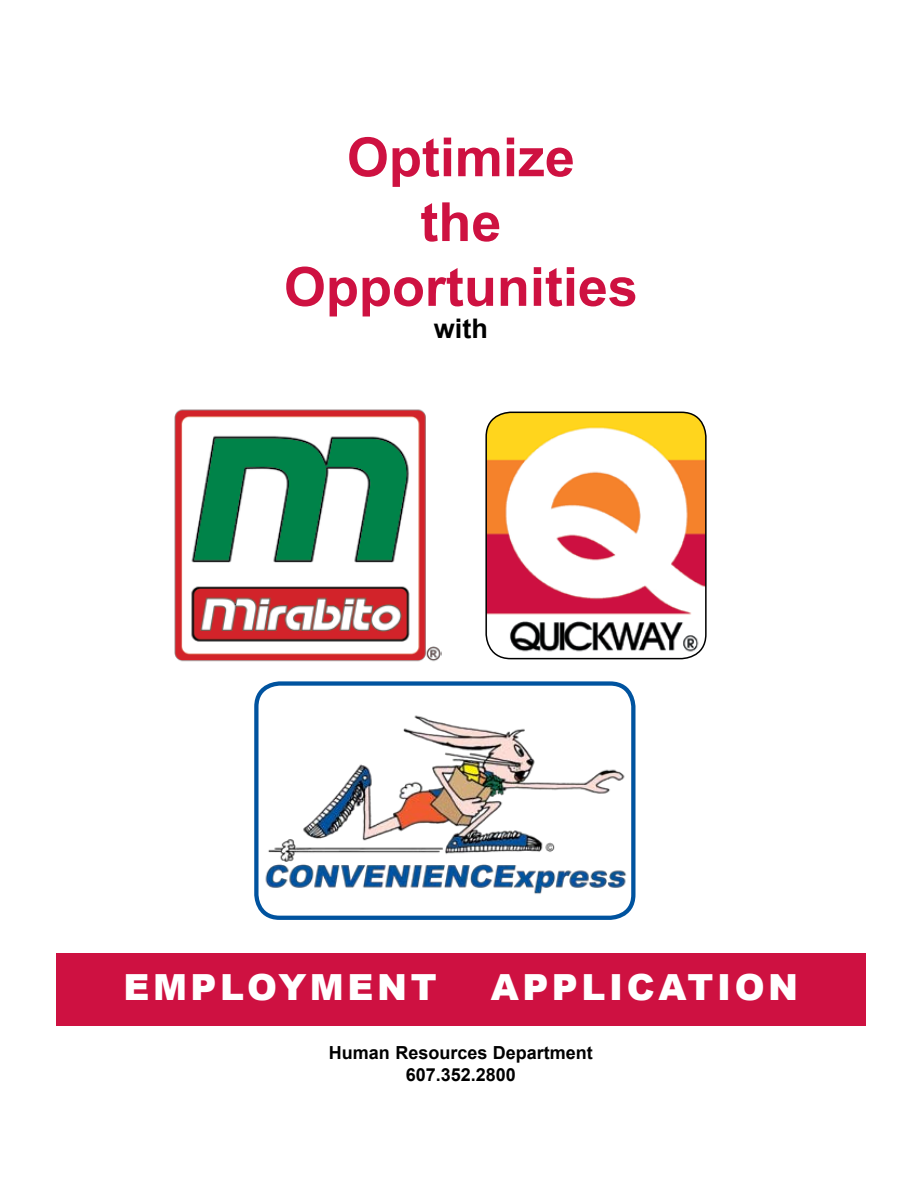
<style>
.page{position:relative;width:918px;height:1188px;background:#fff}
.page>*{position:absolute;margin:0;border:0;box-sizing:border-box;transform-origin:0 0}
.t1{font:700 54px "Arial";color:#ce1141}
.t2{font:900 36px "Arial";letter-spacing:.1em;color:#fff}
.t3{font:700 27px "Arial";color:#000}
.t4{font:700 18px "Arial";color:#000}
</style>
<div class="page">
<div style="left:56px;top:953px;width:810px;height:73px;background:#ce1141"></div>
<img style="left:486px;top:412px;width:220px;height:247px">
<div style="left:485px;top:412px;width:222px;height:247px;border:2px solid #000;border-radius:24px"></div>
<img style="left:174px;top:409px;width:268px;height:253px">
<img style="left:259px;top:715px;width:372px;height:189px">
<div style="left:254px;top:681px;width:382px;height:239px;border:4px solid #00539f;border-radius:23px"></div>
<p class="t1" style="left:347px;top:122px;width:230px">Optimize</p>
<p class="t1" style="left:420px;top:186px;width:82px">the</p>
<p class="t1" style="left:284px;top:251px;width:356px">Opportunities</p>
<p class="t3" style="left:434px;top:311px;width:55px">with</p>
<p class="t2" style="left:123px;top:967px;width:315px">EMPLOYMENT</p>
<p class="t2" style="left:491px;top:967px;width:309px">APPLICATION</p>
<p class="t4" style="left:329px;top:1041px;width:266px">Human Resources Department</p>
<p class="t4" style="left:406px;top:1063px;width:112px">607.352.2800</p>
</div>
